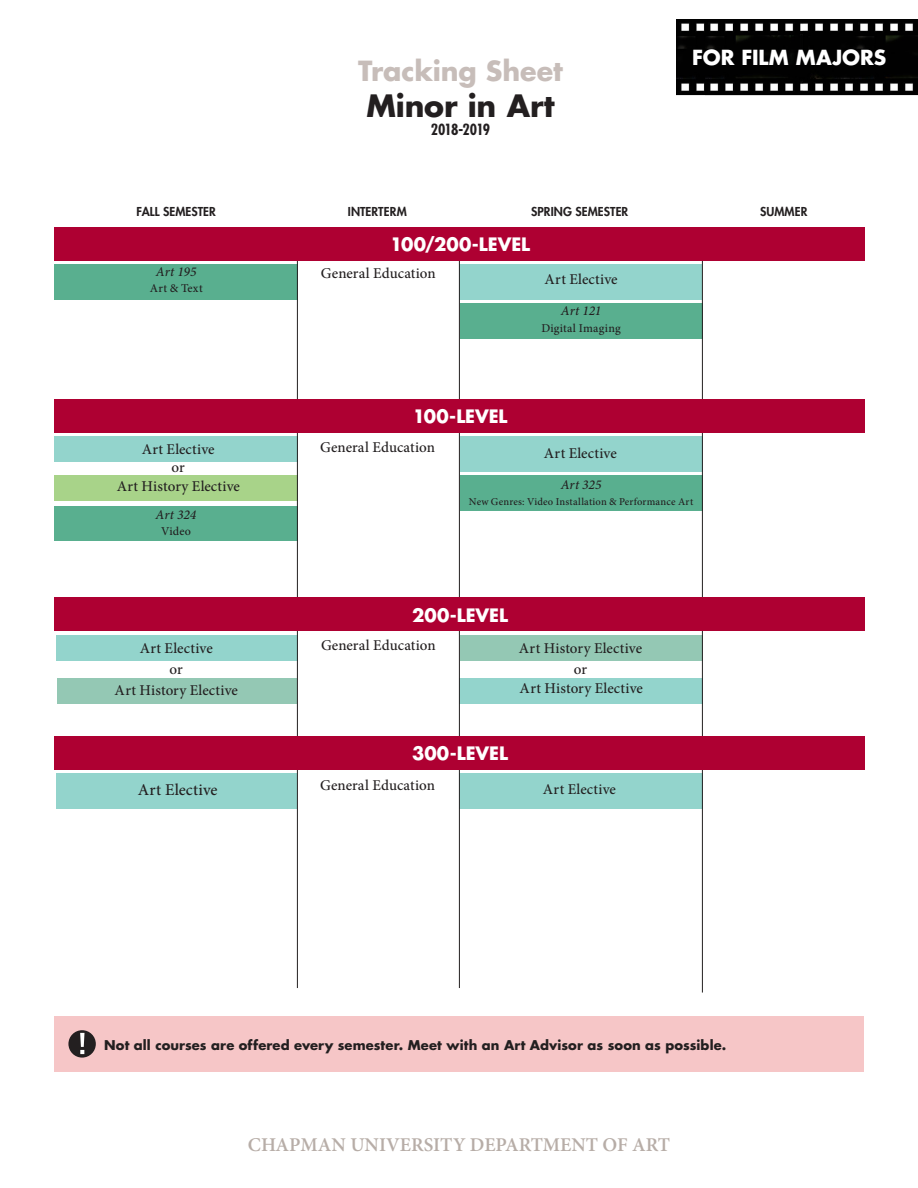
<style>
.page{position:relative;width:918px;height:1188px;background:#fff}
.page>*{position:absolute;margin:0;border:0;box-sizing:border-box;transform-origin:0 0}
.t1{font:700 30px "Futura Std";letter-spacing:-.005em;color:#231f20}
.t2{font:700 27px "Futura Std";letter-spacing:-.005em;color:#c7bdb9}
.t3{font:700 20.25px "Futura Std";color:#fff}
.t4{font:600 19.5px "Minion Pro";color:#b7ada7}
.t5{font:700 18px "Futura Std";color:#fff}
.t6{font:500 16.5px "Minion Pro";letter-spacing:.015em;color:#231f20}
.t7{font:500 15px/21px "Minion Pro";letter-spacing:.01em;color:#231f20;text-align:center}
.t8{font:700 condensed 15px "Futura Std";letter-spacing:-.055em;color:#231f20}
.t9{font:italic 500 13.5px "Minion Pro";color:#231f20}
.t10{font:700 13.2px "Futura Std";letter-spacing:.01em;color:#231f20}
.t11{font:800 12px "Futura Std";letter-spacing:.005em;color:#231f20}
.t12{font:500 12px "Minion Pro";letter-spacing:.02em;color:#231f20}
.t13{font:500 10.5px "Minion Pro";letter-spacing:.02em;color:#231f20}
</style>
<div class="page">
<div style="left:54px;top:436px;width:243px;height:25px;background:#93d4cc"></div>
<div style="left:57px;top:679px;width:240px;height:25px;background:#94c8b4"></div>
<div style="left:54px;top:476px;width:243px;height:25px;background:#a8d389"></div>
<div style="left:460px;top:635px;width:242px;height:26px;background:#94c8b4"></div>
<div style="left:460px;top:264px;width:242px;height:35px;background:#93d4cc"></div>
<div style="left:460px;top:436px;width:242px;height:35px;background:#93d4cc"></div>
<div style="left:459px;top:773px;width:243px;height:35px;background:#93d4cc"></div>
<div style="left:56px;top:773px;width:241px;height:36px;background:#93d4cc"></div>
<div style="left:56px;top:635px;width:242px;height:26px;background:#93d4cc"></div>
<div style="left:459px;top:679px;width:244px;height:25px;background:#93d4cc"></div>
<div style="left:55px;top:264px;width:243px;height:35px;background:#59af8f"></div>
<div style="left:54px;top:506px;width:243px;height:34px;background:#59af8f"></div>
<div style="left:460px;top:476px;width:243px;height:35px;background:#59af8f"></div>
<div style="left:460px;top:304px;width:242px;height:35px;background:#59af8f"></div>
<div style="left:54px;top:1017px;width:810px;height:55px;background:#f6c6c7"></div>
<div style="left:68px;top:1030px;width:28px;height:28px;background:#231f20;border-radius:50%"></div>
<svg style="left:80px;top:1033px;width:5px;height:21px"></svg>
<hr style="left:297px;top:237px;width:1px;height:751px;background:#231f20">
<hr style="left:459px;top:237px;width:1px;height:751px;background:#231f20">
<hr style="left:702px;top:241px;width:1px;height:752px;background:#231f20">
<div style="left:54px;top:227px;width:811px;height:33px;background:#ae0032"></div>
<div style="left:54px;top:399px;width:811px;height:34px;background:#ae0032"></div>
<div style="left:54px;top:598px;width:811px;height:33px;background:#ae0032"></div>
<div style="left:54px;top:736px;width:811px;height:33px;background:#ae0032"></div>
<img style="left:677px;top:20px;width:28px;height:76px">
<img style="left:705px;top:20px;width:213px;height:76px">
<h2 class="t2" style="left:358px;top:53px;width:206px">Tracking Sheet</h2>
<h1 class="t1" style="left:366px;top:86px;width:190px">Minor in Art</h1>
<p class="t8" style="left:431px;top:120px;width:61px">2018-2019</p>
<h3 class="t3" style="left:692px;top:44px;width:196px">FOR FILM MAJORS</h3>
<p class="t11" style="left:137px;top:204px;width:81px">FALL SEMESTER</p>
<p class="t11" style="left:348px;top:204px;width:60px">INTERTERM</p>
<p class="t11" style="left:531px;top:204px;width:99px">SPRING SEMESTER</p>
<p class="t11" style="left:760px;top:204px;width:49px">SUMMER</p>
<p class="t5" style="left:390px;top:232px;width:142px">100/200-LEVEL</p>
<p class="t9" style="left:156px;top:262px;width:42px">Art 195</p>
<p class="t12" style="left:150px;top:280px;width:55px">Art &amp; Text</p>
<p class="t7" style="left:321px;top:263px;width:116px">General Education</p>
<p class="t7" style="left:545px;top:269px;width:74px">Art Elective</p>
<p class="t9" style="left:561px;top:302px;width:42px">Art 121</p>
<p class="t12" style="left:541px;top:320px;width:81px">Digital Imaging</p>
<p class="t5" style="left:413px;top:405px;width:96px">100-LEVEL</p>
<p class="t7" style="left:142px;top:440px;width:74px;line-height:18px">Art Elective or</p>
<p class="t7" style="left:117px;top:476px;width:125px">Art History Elective</p>
<p class="t7" style="left:320px;top:436px;width:116px">General Education</p>
<p class="t7" style="left:544px;top:443px;width:74px">Art Elective</p>
<p class="t9" style="left:561px;top:475px;width:42px">Art 325</p>
<p class="t13" style="left:469px;top:495px;width:226px">New Genres: Video Installation &amp; Performance Art</p>
<p class="t9" style="left:156px;top:505px;width:42px">Art 324</p>
<p class="t12" style="left:161px;top:523px;width:31px">Video</p>
<p class="t5" style="left:412px;top:603px;width:97px">200-LEVEL</p>
<p class="t7" style="left:115px;top:638px;width:125px">Art Elective<br>or<br>Art History Elective</p>
<p class="t7" style="left:321px;top:635px;width:116px">General Education</p>
<p class="t7" style="left:519px;top:638px;width:125px">Art History Elective or</p>
<p class="t7" style="left:520px;top:678px;width:125px">Art History Elective</p>
<p class="t5" style="left:412px;top:741px;width:97px">300-LEVEL</p>
<p class="t6" style="left:138px;top:779px;width:81px">Art Elective</p>
<p class="t7" style="left:320px;top:775px;width:116px">General Education</p>
<p class="t7" style="left:543px;top:778px;width:74px">Art Elective</p>
<p class="t10" style="left:104px;top:1037px;width:624px">Not all courses are offered every semester. Meet with an Art Advisor as soon as possible.</p>
<h3 class="t4" style="left:248px;top:1131px;width:424px">CHAPMAN UNIVERSITY DEPARTMENT OF ART</h3>
</div>
